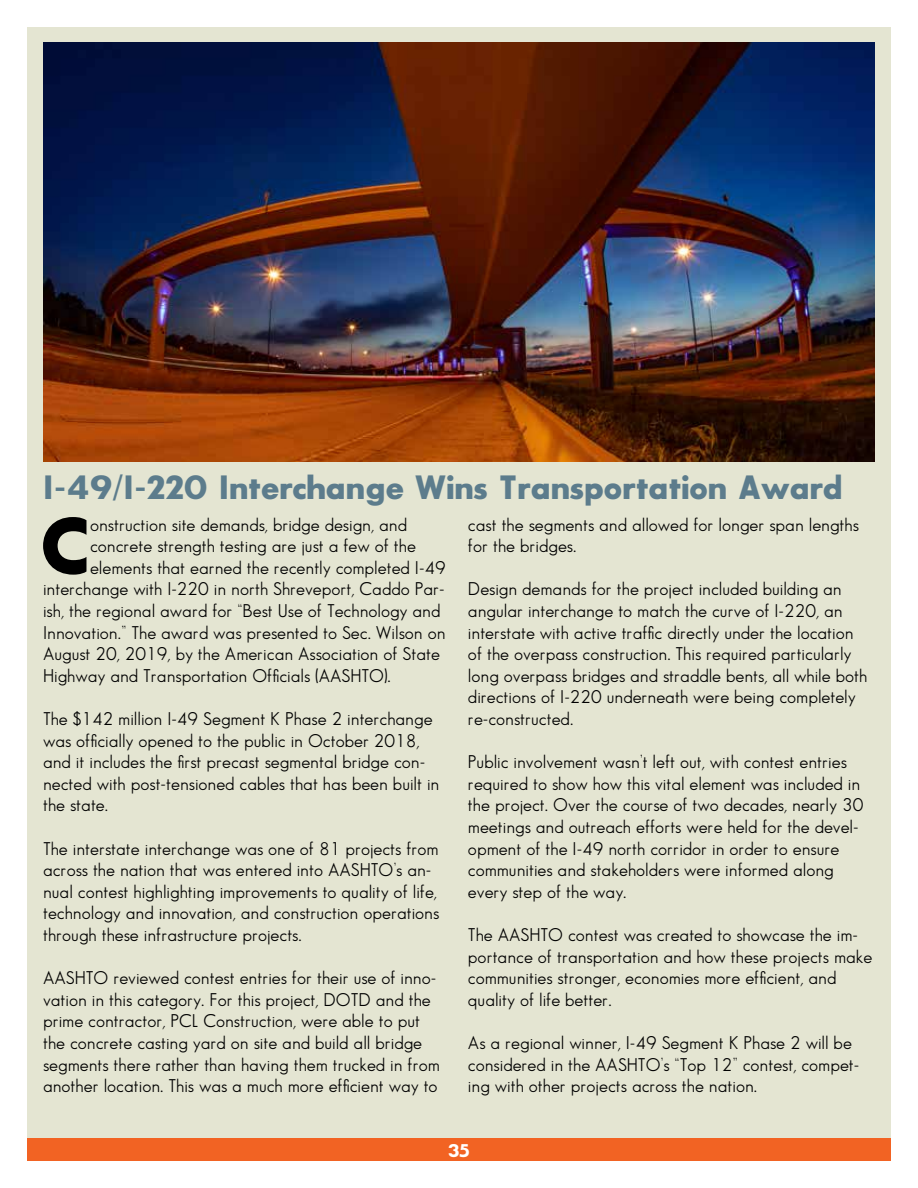
<style>
.page{position:relative;width:918px;height:1188px;background:#fff}
.page>*{position:absolute;margin:0;border:0;box-sizing:border-box;transform-origin:0 0}
.t1{font:78.45px "Sans Serif Bld FLF";color:#000}
.t2{font:33px "Sans Serif Bld FLF";color:#5c7c8c}
.t3{font:18px/21.6px "Sans Serif Book FLF";color:#000}
.t4{font:18px "Sans Serif Bld FLF";color:#fff}
</style>
<div class="page">
<div style="left:27px;top:27px;width:864px;height:1123px;background:#e4e5d2"></div>
<div style="left:27px;top:1139px;width:864px;height:22px;background:#f26323"></div>
<img style="left:44px;top:43px;width:830px;height:419px">
<h2 class="t2" style="left:43px;top:470px;width:801px">I-49/I-220 Interchange Wins Transportation Award</h2>
<h1 class="t1" style="left:41px;top:503px;width:51px">C</h1>
<p class="t3" style="left:90px;top:513px;width:318px">onstruction site demands, bridge design, and</p>
<p class="t3" style="left:468px;top:513px;width:392px">cast the segments and allowed for longer span lengths for the bridges.</p>
<p class="t3" style="left:468px;top:578px;width:401px">Design demands for the project included building an angular interchange to match the curve of I-220, an interstate with active traffic directly under the location of the overpass construction. This required particularly long overpass bridges and straddle bents, all while both directions of I-220 underneath were being completely re-constructed.</p>
<p class="t3" style="left:468px;top:751px;width:397px">Public involvement wasn’t left out, with contest entries required to show how this vital element was included in the project. Over the course of two decades, nearly 30 meetings and outreach efforts were held for the devel&shy;opment of the I-49 north corridor in order to ensure communities and stakeholders were informed along every step of the way.</p>
<p class="t3" style="left:468px;top:924px;width:406px">The AASHTO contest was created to showcase the im&shy;portance of transportation and how these projects make communities stronger, economies more efficient, and quality of life better.</p>
<p class="t3" style="left:468px;top:1032px;width:393px">As a regional winner, I-49 Segment K Phase 2 will be considered in the AASHTO’s “Top 12” contest, compet&shy;ing with other projects across the nation.</p>
<p class="t3" style="left:90px;top:535px;width:327px">concrete strength testing are just a few of the</p>
<p class="t3" style="left:90px;top:556px;width:357px">elements that earned the recently completed I-49</p>
<p class="t3" style="left:43px;top:578px;width:403px">interchange with I-220 in north Shreveport, Caddo Par-</p>
<p class="t3" style="left:43px;top:600px;width:399px">ish, the regional award for “Best Use of Technology and</p>
<p class="t3" style="left:43px;top:621px;width:404px">Innovation.” The award was presented to Sec. Wilson on</p>
<p class="t3" style="left:43px;top:643px;width:398px">August 20, 2019, by the American Association of State</p>
<p class="t3" style="left:43px;top:664px;width:349px">Highway and Transportation Officials (AASHTO).</p>
<p class="t3" style="left:43px;top:708px;width:398px">The $142 million I-49 Segment K Phase 2 interchange was officially opened to the public in October 2018, and it includes the first precast segmental bridge con&shy;nected with post-tensioned cables that has been built in the state.</p>
<p class="t3" style="left:43px;top:837px;width:398px">The interstate interchange was one of 81 projects from across the nation that was entered into AASHTO’s an&shy;nual contest highlighting improvements to quality of life, technology and innovation, and construction operations through these infrastructure projects.</p>
<p class="t3" style="left:43px;top:967px;width:398px">AASHTO reviewed contest entries for their use of inno&shy;vation in this category. For this project, DOTD and the prime contractor, PCL Construction, were able to put the concrete casting yard on site and build all bridge segments there rather than having them trucked in from another location. This was a much more efficient way to</p>
<p class="t4" style="left:448px;top:1140px;width:23px">35</p>
</div>
